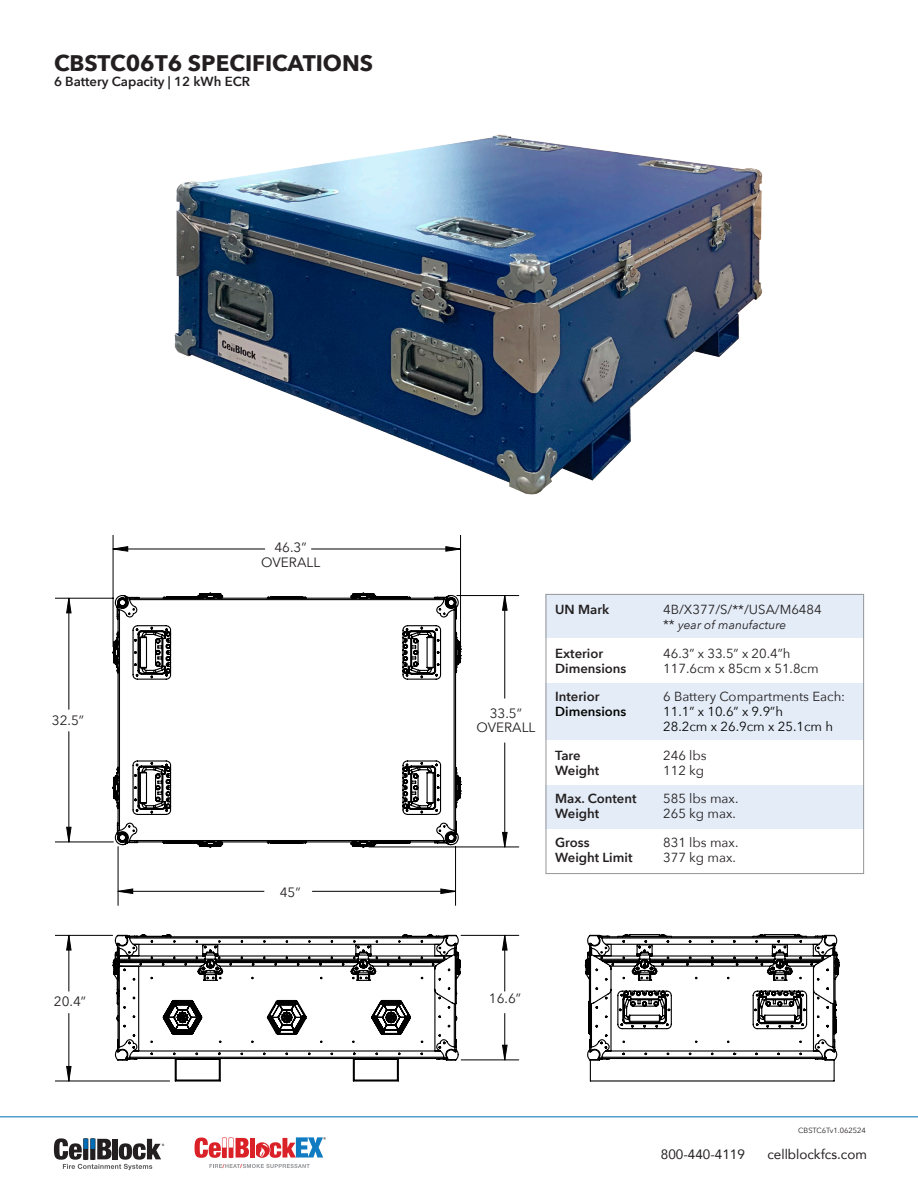
<style>
.page{position:relative;width:918px;height:1188px;background:#fff}
.page>*{position:absolute;margin:0;border:0;box-sizing:border-box;transform-origin:0 0}
.t1{font:700 22.5px "Avenir Next";color:#231f20}
.t2{font:13.5px "Avenir Next";color:#231f20}
.t3{font:13.5px "Avenir";color:#231f20}
.t4{font:13.2px "Avenir Next";color:#231f20}
.t5{font:600 13.2px "Avenir Next";color:#231f20}
.t6{font:13.2px/15px "Avenir Next";color:#040503}
.t7{font:600 13.2px "Avenir Next";color:#040503}
.t8{font:italic 12px "Avenir Next";color:#231f20}
.t9{font:7.5px "Avenir Next";color:#231f20}
.t10{font:700 5.55px "Helvetica Neue";color:#da2128}
.t11{font:500 5.25px "Avenir Next";color:#231f20}
.s1{font-style:normal;font-size:13.2px}
</style>
<div class="page">
<svg style="left:54px;top:1138px;width:110px;height:32px"></svg>
<svg style="left:254px;top:1142px;width:16px;height:16px"></svg>
<svg style="left:209px;top:1164px;width:101px;height:4px"></svg>
<div style="left:251px;top:1138px;width:5px;height:20px;background:#fff"></div>
<svg style="left:195px;top:1137px;width:54px;height:21px"></svg>
<svg style="left:259px;top:1137px;width:64px;height:21px"></svg>
<div style="left:250px;top:1138px;width:5px;height:20px;background:#da2128"></div>
<hr style="left:0;top:1116px;width:918px;height:1px;background:#006db6">
<img style="left:174px;top:134px;width:589px;height:361px">
<div style="left:546px;top:594px;width:318px;height:44px;background:#e3ecf7"></div>
<div style="left:546px;top:785px;width:318px;height:43px;background:#e3ecf7"></div>
<div style="left:546px;top:684px;width:318px;height:56px;background:#e3ecf7"></div>
<div style="left:546px;top:594px;width:318px;height:280px;border:1px solid #949699"></div>
<hr style="left:56px;top:935px;width:57px;height:1px;background:#000">
<hr style="left:56px;top:1081px;width:114px;height:1px;background:#000">
<hr style="left:461px;top:935px;width:58px;height:1px;background:#000">
<hr style="left:461px;top:1060px;width:58px;height:1px;background:#000">
<hr style="left:113px;top:535px;width:1px;height:112px;background:#000">
<hr style="left:460px;top:535px;width:1px;height:112px;background:#000">
<hr style="left:457px;top:595px;width:62px;height:1px;background:#000">
<hr style="left:369px;top:847px;width:150px;height:1px;background:#000">
<hr style="left:56px;top:598px;width:57px;height:1px;background:#000">
<hr style="left:56px;top:842px;width:57px;height:1px;background:#000">
<svg style="left:67px;top:547px;width:440px;height:534px"></svg>
<svg style="left:112px;top:933px;width:350px;height:149px"></svg>
<svg style="left:112px;top:592px;width:350px;height:256px"></svg>
<svg style="left:584px;top:934px;width:256px;height:148px"></svg>
<p class="t1" style="left:54px;top:43px;width:321px">CBSTC06T6 SPECIFICATIONS</p>
<p class="t5" style="left:54px;top:70px;width:198px">6 Battery Capacity | 12 kWh ECR</p>
<p class="t2" style="left:52px;top:709px;width:34px">32.5”</p>
<p class="t2" style="left:54px;top:989px;width:34px">20.4”</p>
<p class="t2" style="left:274px;top:536px;width:34px">46.3”</p>
<p class="t2" style="left:261px;top:551px;width:61px">OVERALL</p>
<p class="t2" style="left:280px;top:881px;width:22px">45”</p>
<p class="t10" style="left:223px;top:1162px;width:4px">/</p>
<p class="t10" style="left:240px;top:1162px;width:4px">/</p>
<p class="t11" style="left:323px;top:1135px;width:5px">®</p>
<p class="t2" style="left:490px;top:702px;width:34px">33.5”</p>
<p class="t2" style="left:477px;top:716px;width:61px">OVERALL</p>
<p class="t5" style="left:555px;top:598px;width:56px">UN Mark</p>
<p class="t4" style="left:663px;top:598px;width:160px">4B/X377/S/**/USA/M6484</p>
<p class="t8" style="left:663px;top:615px;width:125px"><span class="s1">**</span> year of manufacture</p>
<p class="t5" style="left:555px;top:642px;width:50px">Exterior</p>
<p class="t4" style="left:663px;top:642px;width:129px">46.3” x 33.5” x 20.4”h</p>
<p class="t5" style="left:555px;top:657px;width:73px">Dimensions</p>
<p class="t4" style="left:663px;top:657px;width:157px">117.6cm x 85cm x 51.8cm</p>
<p class="t5" style="left:555px;top:685px;width:46px">Interior</p>
<p class="t4" style="left:663px;top:685px;width:184px">6 Battery Compartments Each:</p>
<p class="t7" style="left:555px;top:700px;width:73px">Dimensions</p>
<p class="t6" style="left:663px;top:703px;width:171px">11.1” x 10.6” x 9.9”h<br>28.2cm x 26.9cm x 25.1cm h</p>
<p class="t5" style="left:555px;top:744px;width:27px">Tare</p>
<p class="t4" style="left:663px;top:744px;width:45px">246 lbs</p>
<p class="t5" style="left:555px;top:759px;width:46px">Weight</p>
<p class="t4" style="left:663px;top:759px;width:43px">112 kg</p>
<p class="t5" style="left:555px;top:787px;width:83px">Max. Content</p>
<p class="t4" style="left:663px;top:787px;width:77px">585 lbs max.</p>
<p class="t5" style="left:555px;top:802px;width:46px">Weight</p>
<p class="t4" style="left:663px;top:802px;width:74px">265 kg max.</p>
<p class="t5" style="left:555px;top:831px;width:36px">Gross</p>
<p class="t4" style="left:663px;top:831px;width:77px">831 lbs max.</p>
<p class="t5" style="left:555px;top:846px;width:79px">Weight Limit</p>
<p class="t4" style="left:663px;top:846px;width:74px">377 kg max.</p>
<p class="t2" style="left:489px;top:987px;width:34px">16.6”</p>
<p class="t9" style="left:798px;top:1124px;width:69px">CBSTC6Tv1.062524</p>
<p class="t3" style="left:661px;top:1144px;width:86px">800-440-4119</p>
<p class="t3" style="left:767px;top:1144px;width:101px">cellblockfcs.com</p>
</div>
